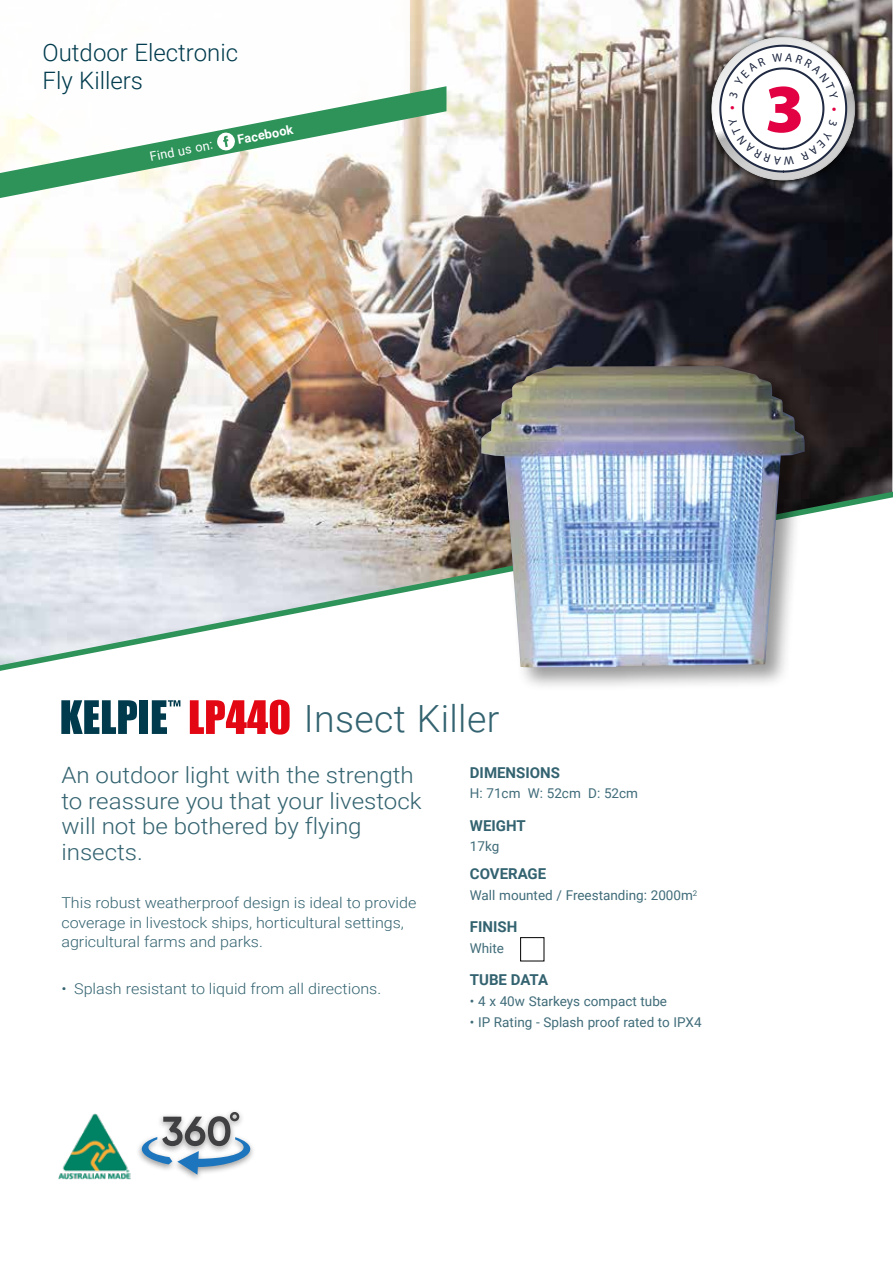
<style>
.page{position:relative;width:893px;height:1263px;background:#fff}
.page>*{position:absolute;margin:0;border:0;box-sizing:border-box;transform-origin:0 0}
.t1{font:900 69px "Myriad Pro";color:#e20143}
.t2{font:300 37.5px "Roboto";letter-spacing:.01em;color:#336370}
.t3{font:300 24px/28.2px "Roboto";color:#003b4d}
.t4{font:300 22.5px/25.5px "Roboto";color:#336370;scale:1.07 1}
.t5{font:300 15px/19.5px "Roboto";color:#336370;scale:1.07 1}
.t6{font:700 15px "Roboto";color:#336370}
.t7{font:13.5px "Roboto";color:#406c79}
.t8{font:12.75px "Roboto";color:#fff}
.t9{font:700 12.75px "Roboto";color:#fff}
</style>
<div class="page">
<img style="left:0;top:0;width:892px;height:492px">
<svg style="left:0;top:492px;width:892px;height:179px"></svg>
<div style="left:704px;top:31px;width:159px;height:160px;background:#000;opacity:.8"></div>
<div style="left:709px;top:34px;width:147px;height:147px;background:#000;opacity:.75"></div>
<div style="left:520px;top:937px;width:24px;height:24px;border:1px solid #000"></div>
<div style="left:478px;top:363px;width:351px;height:329px;background:#000;opacity:.4"></div>
<img style="left:481px;top:366px;width:324px;height:301px">
<img style="left:58px;top:1113px;width:73px;height:67px">
<div style="left:136px;top:1109px;width:120px;height:73px;background:#000;opacity:.4"></div>
<svg style="left:142px;top:1112px;width:108px;height:63px"></svg>
<svg style="left:61px;top:700px;width:76px;height:34px"></svg>
<div style="left:140px;top:700px;width:8px;height:34px;background:#003b4d"></div>
<svg style="left:152px;top:700px;width:28px;height:34px"></svg>
<svg style="left:190px;top:700px;width:100px;height:35px"></svg>
<svg style="left:0;top:0;width:410px;height:86px"></svg>
<svg style="left:0;top:86px;width:446px;height:115px"></svg>
<svg style="left:216px;top:132px;width:20px;height:19px"></svg>
<svg style="left:719px;top:44px;width:129px;height:129px"></svg>
<h3 class="t3" style="left:43px;top:37px;width:197px">Outdoor Electronic<br>Fly Killers</h3>
<p class="t8" style="left:148px;top:148px;width:65px;rotate:-11deg">Find us on:</p>
<p class="t9" style="left:236px;top:131px;width:58px;rotate:-11deg">Facebook</p>
<h1 class="t1" style="left:765px;top:63px;width:41px">3</h1>
<h2 class="t2" style="left:304px;top:693px;width:197px">Insect Killer</h2>
<h3 class="t4" style="left:61px;top:762px;width:338px">An outdoor light with the strength to reassure you that your livestock will not be bothered by flying insects.</h3>
<p class="t5" style="left:61px;top:893px;width:333px">This robust weatherproof design is ideal to provide coverage in livestock ships, horticultural settings, agricultural farms and parks.</p>
<p class="t5" style="left:61px;top:978px;width:300px">• Splash resistant to liquid from all directions.</p>
<p class="t6" style="left:470px;top:762px;width:92px">DIMENSIONS</p>
<p class="t7" style="left:470px;top:784px;width:170px">H: 71cm W: 52cm D: 52cm</p>
<p class="t6" style="left:470px;top:815px;width:57px">WEIGHT</p>
<p class="t7" style="left:470px;top:837px;width:31px">17kg</p>
<p class="t6" style="left:470px;top:863px;width:78px">COVERAGE</p>
<p class="t7" style="left:470px;top:886px;width:229px">Wall mounted / Freestanding: 2000m<sup>2</sup></p>
<p class="t6" style="left:470px;top:916px;width:49px">FINISH</p>
<p class="t7" style="left:470px;top:939px;width:36px">White</p>
<p class="t6" style="left:470px;top:969px;width:80px">TUBE DATA</p>
<p class="t7" style="left:470px;top:992px;width:199px">• 4 x 40w Starkeys compact tube</p>
<p class="t7" style="left:470px;top:1013px;width:233px">• IP Rating - Splash proof rated to IPX4</p>
</div>
